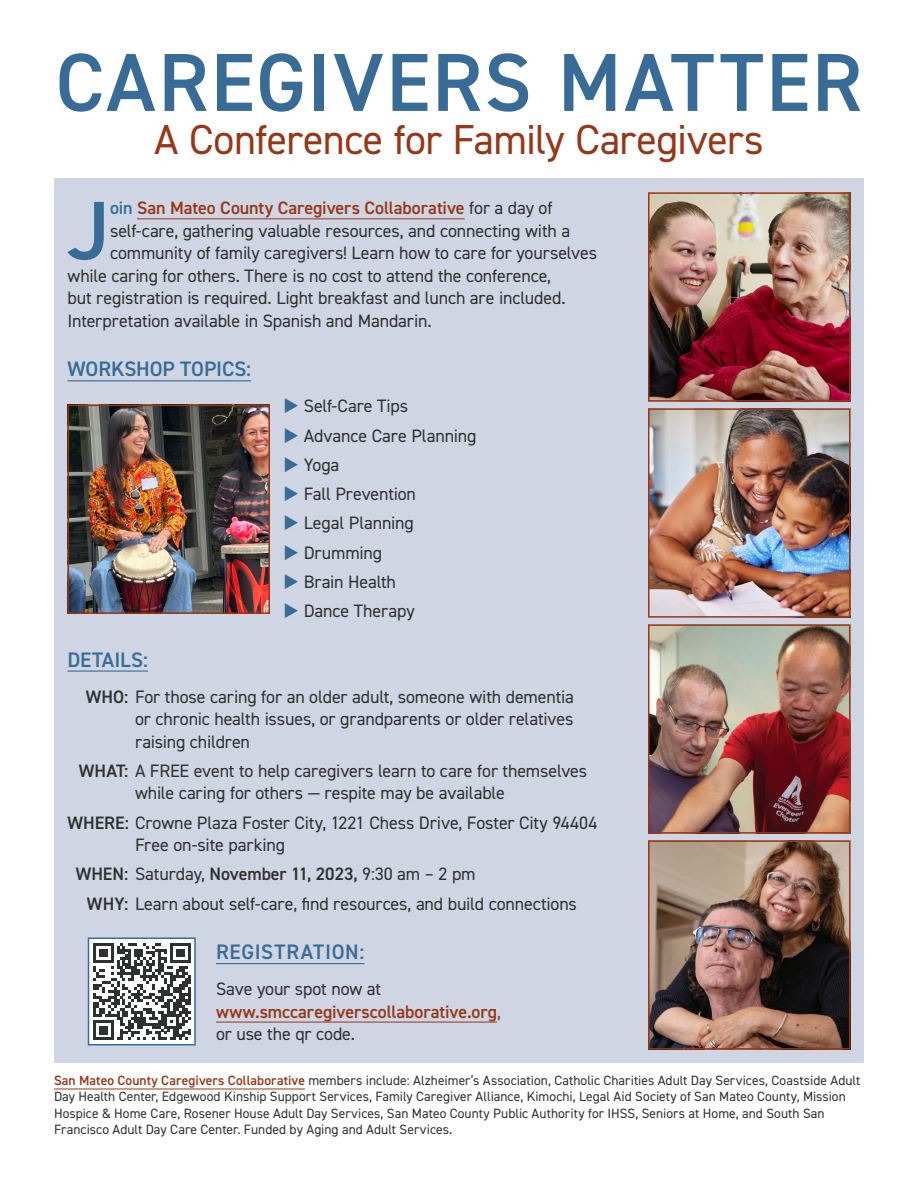
<style>
.page{position:relative;width:918px;height:1188px;background:#fff}
.page>*{position:absolute;margin:0;border:0;box-sizing:border-box;transform-origin:0 0}
.DIN_2014___drop_cap{font:600 83.25px "DIN2014";color:#386c97}
.DIN_2014{font:600 82.5px "DIN2014";letter-spacing:.025em;color:#386c97}
.DIN_2014-2{font:42px "DIN2014";letter-spacing:-.015em;color:#973718}
.DIN_2014-3{font:600 21px "DIN2014";color:#386c97}
.DIN_2014-4{font:600 21px "DIN2014";letter-spacing:.035em;color:#386c97}
.DIN_2014-5{font:18px/22.5px "DIN2014";letter-spacing:-.01em;color:#2f3030}
.DIN_2014___drop_cap-2{font:18px "DIN2014";letter-spacing:-.01em;color:#2f3030}
.DIN_2014-6{font:600 18px/22.5px "DIN2014";letter-spacing:-.005em;color:#973718}
.DIN_2014___drop_cap-3{font:600 18px "DIN2014";letter-spacing:-.005em;color:#973718}
.DIN_2014-7{font:600 18px "DIN2014";letter-spacing:-.005em;color:#2f3030}
.DIN_2014-8{font:13.5px/16.5px "DIN2014";letter-spacing:.005em;color:#2f3030}
.s1{color:#386c97}
.s2{font-weight:400;color:#2f3030}
.s3{font-weight:600}
.s4{font-weight:400}
.s5{font-weight:600;color:#973718}
</style>
<div class="page">
<hr style="left:54px;top:1089px;width:251px;height:1px;background:#973718">
<div style="left:54px;top:179px;width:810px;height:884px;background:#cfd5e3"></div>
<hr style="left:137px;top:218px;width:328px;height:1px;background:#973718">
<hr style="left:68px;top:380px;width:183px;height:1px;background:#386c97">
<hr style="left:68px;top:671px;width:80px;height:1px;background:#386c97">
<hr style="left:216px;top:963px;width:148px;height:1px;background:#386c97">
<hr style="left:216px;top:1022px;width:281px;height:1px;background:#973718">
<div style="left:88px;top:938px;width:107px;height:107px;background:#fff"></div>
<svg style="left:93px;top:943px;width:98px;height:97px"></svg>
<div style="left:88px;top:938px;width:108px;height:108px;border:2px solid #386c97"></div>
<img style="left:651px;top:627px;width:196px;height:204px">
<div style="left:648px;top:624px;width:202px;height:210px;border:2px solid #973718"></div>
<img style="left:651px;top:843px;width:196px;height:204px">
<div style="left:648px;top:840px;width:202px;height:210px;border:2px solid #973718"></div>
<img style="left:651px;top:195px;width:196px;height:204px">
<div style="left:648px;top:192px;width:202px;height:210px;border:2px solid #973718"></div>
<img style="left:651px;top:411px;width:196px;height:204px">
<div style="left:648px;top:408px;width:202px;height:210px;border:2px solid #973718"></div>
<img style="left:71px;top:408px;width:196px;height:203px">
<div style="left:68px;top:405px;width:202px;height:209px;border:2px solid #973718"></div>
<p class="DIN_2014" style="left:56px;top:28px;width:808px">CAREGIVERS MATTER</p>
<p class="DIN_2014-2" style="left:154px;top:113px;width:611px">A Conference for Family Caregivers</p>
<p class="DIN_2014___drop_cap" style="left:68px;top:176px;width:44px">J</p>
<p class="DIN_2014___drop_cap-3" style="left:110px;top:196px;width:444px"><span class="s1">oin</span> San Mateo County Caregivers Collaborative <span class="s2">for a day of</span></p>
<p class="DIN_2014___drop_cap-2" style="left:110px;top:219px;width:462px">self-care, gathering valuable resources, and connecting with a</p>
<p class="DIN_2014___drop_cap-2" style="left:110px;top:242px;width:489px">community of family caregivers! Learn how to care for yourselves</p>
<p class="DIN_2014___drop_cap-2" style="left:68px;top:264px;width:485px">while caring for others. There is no cost to attend the conference,</p>
<p class="DIN_2014___drop_cap-2" style="left:68px;top:287px;width:500px">but registration is required. Light breakfast and lunch are included.</p>
<p class="DIN_2014___drop_cap-2" style="left:68px;top:309px;width:366px">Interpretation available in Spanish and Mandarin.</p>
<p class="DIN_2014-3" style="left:68px;top:355px;width:185px">WORKSHOP TOPICS:</p>
<p class="DIN_2014-5" style="left:304px;top:395px;width:106px">Self-Care Tips</p>
<p class="DIN_2014-5" style="left:304px;top:424px;width:174px">Advance Care Planning</p>
<p class="DIN_2014-5" style="left:304px;top:453px;width:37px">Yoga</p>
<p class="DIN_2014-5" style="left:304px;top:482px;width:114px">Fall Prevention</p>
<p class="DIN_2014-5" style="left:304px;top:512px;width:112px">Legal Planning</p>
<p class="DIN_2014-5" style="left:304px;top:541px;width:80px">Drumming</p>
<p class="DIN_2014-5" style="left:304px;top:570px;width:94px">Brain Health</p>
<p class="DIN_2014-5" style="left:304px;top:599px;width:112px">Dance Therapy</p>
<p class="DIN_2014-3" style="left:68px;top:645px;width:82px">DETAILS:</p>
<p class="DIN_2014-5" style="left:135px;top:685px;width:440px;text-align:justify;text-indent:-49px"><span class="s3">WHO:</span> For those caring for an older adult, someone with dementia or chronic health issues, or grandparents or older relatives raising children</p>
<p class="DIN_2014-5" style="left:135px;top:759px;width:454px;text-indent:-56px"><span class="s3">WHAT:</span> A FREE event to help caregivers learn to care for themselves while caring for others — respite may be available</p>
<p class="DIN_2014-5" style="left:135px;top:811px;width:464px;text-indent:-68px"><span class="s3">WHERE:</span> Crowne Plaza Foster City, 1221 Chess Drive, Foster City 94404<br>Free on-site parking</p>
<p class="DIN_2014-7" style="left:76px;top:862px;width:401px">WHEN: <span class="s4">Saturday,</span> November 11, 2023, <span class="s4">9:30 am – 2 pm</span></p>
<p class="DIN_2014-5" style="left:87px;top:892px;width:492px"><span class="s3">WHY:</span> Learn about self-care, find resources, and build connections</p>
<p class="DIN_2014-4" style="left:216px;top:938px;width:150px">REGISTRATION:</p>
<p class="DIN_2014-6" style="left:216px;top:977px;width:287px"><span class="s2">Save your spot now at </span>www.smccaregiverscollaborative.org<span class="s4">, </span><span class="s2">or use the qr code.</span></p>
<p class="DIN_2014-8" style="left:54px;top:1071px;width:808px"><span class="s5">San Mateo County Caregivers Collaborative</span> members include: Alzheimer’s Association, Catholic Charities Adult Day Services, Coastside Adult Day Health Center, Edgewood Kinship Support Services, Family Caregiver Alliance, Kimochi, Legal Aid Society of San Mateo County, Mission Hospice &amp; Home Care, Rosener House Adult Day Services, San Mateo County Public Authority for IHSS, Seniors at Home, and South San Francisco Adult Day Care Center. Funded by Aging and Adult Services.</p>
</div>
